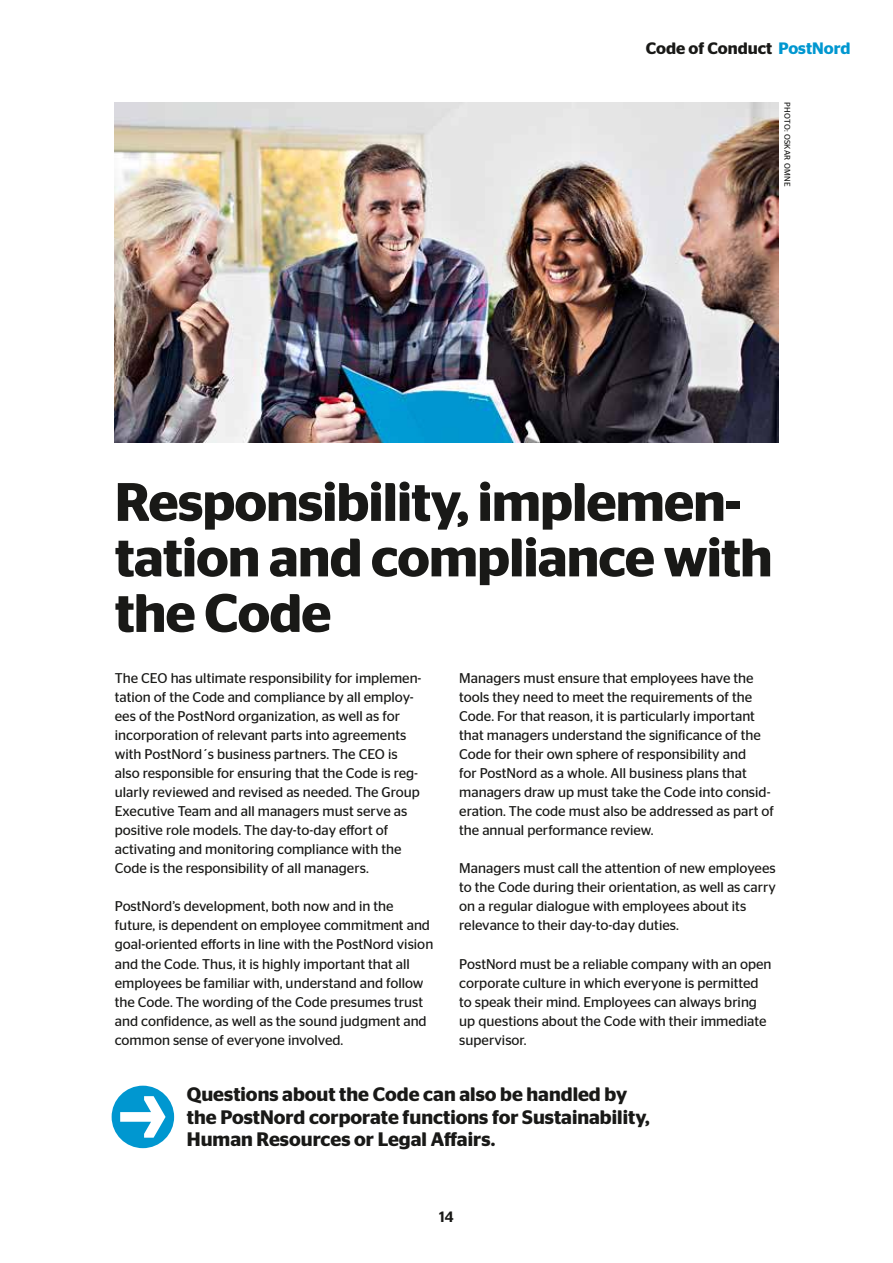
<style>
.page{position:relative;width:893px;height:1263px;background:#fff}
.page>*{position:absolute;margin:0;border:0;box-sizing:border-box;transform-origin:0 0}
.t1{font:600 54px/55.5px "Stag Sans";letter-spacing:-.015em;color:#191917}
.t2{font:600 19.5px/22.5px "Stag Sans";color:#191917}
.t3{font:600 16.5px "Stag Sans";color:#191917}
.t4{font:500 15px "Stag Sans";color:#191917}
.t5{font:14.1px/19px "Stag Sans";color:#191917}
.t6{font:8.25px "Stag Sans";letter-spacing:.04em;color:#191917}
.s1{color:#0097d0}
</style>
<div class="page">
<img style="left:115px;top:102px;width:663px;height:340px">
<div style="left:112px;top:1086px;width:62px;height:62px;background:#0097d0;border-radius:50%"></div>
<svg style="left:120px;top:1096px;width:46px;height:42px"></svg>
<p class="t3" style="left:646px;top:39px;width:206px">Code of Conduct <span class="s1">PostNord</span></p>
<p class="t6" style="left:792px;top:102px;width:86px;rotate:90deg">PHOTO: OSKAR OMNE</p>
<h1 class="t1" style="left:115px;top:474px;width:659px">Responsibility, implemen&shy;tation and compliance with the Code</h1>
<p class="t5" style="left:115px;top:668px;width:308px">The CEO has ultimate responsibility for implemen&shy;tation of the Code and compliance by all employ&shy;ees of the PostNord organization, as well as for incorporation of relevant parts into agreements with PostNord´s business partners. The CEO is also responsible for ensuring that the Code is reg&shy;ularly reviewed and revised as needed. The Group Executive Team and all managers must serve as positive role models. The day-to-day effort of activating and monitoring compliance with the Code is the responsibility of all managers.</p>
<p class="t5" style="left:115px;top:897px;width:320px">PostNord’s development, both now and in the future, is dependent on employee commitment and goal-oriented efforts in line with the PostNord vision and the Code. Thus, it is highly important that all employees be familiar with, understand and follow the Code. The wording of the Code presumes trust and confidence, as well as the sound judgment and common sense of everyone involved.</p>
<p class="t5" style="left:459px;top:668px;width:316px">Managers must ensure that employees have the tools they need to meet the requirements of the Code. For that reason, it is particularly important that managers understand the significance of the Code for their own sphere of responsibility and<br>for PostNord as a whole. All business plans that managers draw up must take the Code into consid&shy;eration. The code must also be addressed as part of the annual performance review.</p>
<p class="t5" style="left:459px;top:859px;width:318px">Managers must call the attention of new employees to the Code during their orientation, as well as carry on a regular dialogue with employees about its relevance to their day-to-day duties.</p>
<p class="t5" style="left:459px;top:954px;width:314px">PostNord must be a reliable company with an open corporate culture in which everyone is permitted to speak their mind. Employees can always bring up questions about the Code with their immediate supervisor.</p>
<h2 class="t2" style="left:187px;top:1083px;width:464px">Questions about the Code can also be handled by the PostNord corporate functions for Sustainability,<br>Human Resources or Legal Affairs.</h2>
<p class="t4" style="left:439px;top:1208px;width:16px">14</p>
</div>
